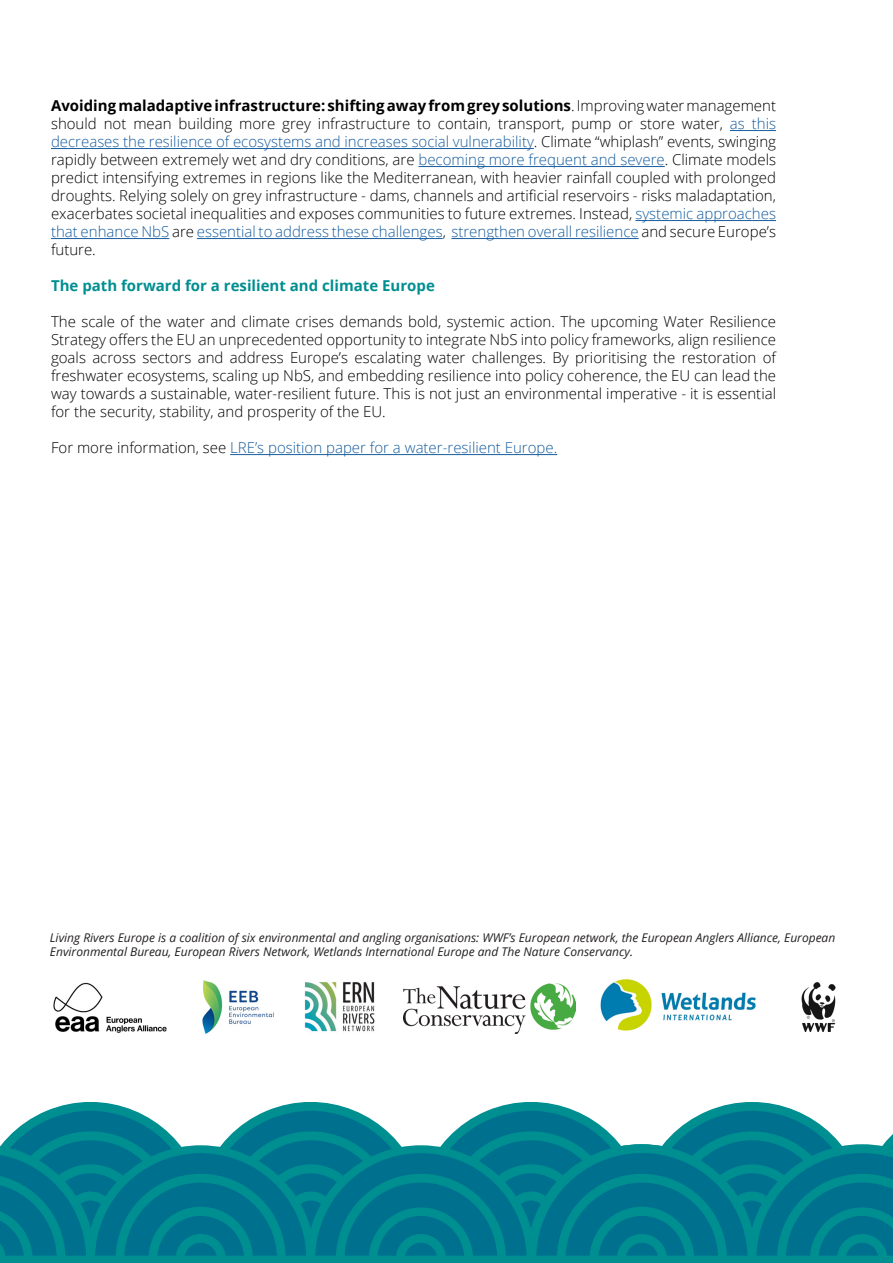
<style>
.page{position:relative;width:893px;height:1263px;background:#fff}
.page>*{position:absolute;margin:0;border:0;box-sizing:border-box;transform-origin:0 0}
.t1{font:300 15px/18px "Open Sans";color:#000;text-align:justify}
.t2{font:300 15px "Open Sans";color:#175d9e}
.t3{font:700 15px "Open Sans";color:#008e91}
.t4{font:italic 12px/14.4px "Open Sans";color:#231f20}
.s1{font-weight:700}
.s2{color:#175d9e}
.s3{color:#000}
</style>
<div class="page">
<hr style="left:730px;top:130px;width:46px;height:1px;background:#175d9e">
<hr style="left:51px;top:148px;width:483px;height:1px;background:#175d9e">
<hr style="left:418px;top:166px;width:247px;height:1px;background:#175d9e">
<hr style="left:635px;top:220px;width:141px;height:1px;background:#175d9e">
<hr style="left:51px;top:238px;width:118px;height:1px;background:#175d9e">
<hr style="left:197px;top:238px;width:246px;height:1px;background:#175d9e">
<hr style="left:451px;top:238px;width:188px;height:1px;background:#175d9e">
<hr style="left:230px;top:454px;width:327px;height:1px;background:#175d9e">
<img style="left:53px;top:982px;width:114px;height:51px">
<img style="left:202px;top:980px;width:72px;height:54px">
<img style="left:304px;top:982px;width:71px;height:50px">
<img style="left:600px;top:979px;width:156px;height:52px">
<img style="left:801px;top:982px;width:35px;height:50px">
<img style="left:404px;top:984px;width:172px;height:49px">
<svg style="left:0;top:1102px;width:893px;height:161px"></svg>
<p class="t1" style="left:51px;top:97px;width:727px"><span class="s1">Avoiding maladaptive infrastructure: shifting away from grey solutions</span>. Improving water management should not mean building more grey infrastructure to contain, transport, pump or store water, <span class="s2">as this decreases the resilience of ecosystems and increases social vulnerability</span>. Climate “whiplash” events, swinging rapidly between extremely wet and dry conditions, are <span class="s2">becoming more frequent and severe</span>. Climate models predict intensifying extremes in regions like the Mediterranean, with heavier rainfall coupled with prolonged droughts. Relying solely on grey infrastructure - dams, channels and artificial reservoirs - risks maladaptation, exacerbates societal inequalities and exposes communities to future extremes. Instead, <span class="s2">systemic approaches that enhance NbS</span> are <span class="s2">essential to address these challenges</span>, <span class="s2">strengthen overall resilience</span> and secure Europe’s future.</p>
<p class="t3" style="left:51px;top:275px;width:385px">The path forward for a resilient and climate Europe</p>
<p class="t1" style="left:51px;top:313px;width:727px">The scale of the water and climate crises demands bold, systemic action. The upcoming Water Resilience Strategy offers the EU an unprecedented opportunity to integrate NbS into policy frameworks, align resilience goals across sectors and address Europe’s escalating water challenges. By prioritising the restoration of freshwater ecosystems, scaling up NbS, and embedding resilience into policy coherence, the EU can lead the way towards a sustainable, water-resilient future. This is not just an environmental imperative - it is essential for the security, stability, and prosperity of the EU.</p>
<p class="t2" style="left:51px;top:438px;width:508px"><span class="s3">For more information, see</span> LRE’s position paper for a water-resilient Europe.</p>
<p class="t4" style="left:50px;top:930px;width:787px">Living Rivers Europe is a coalition of six environmental and angling organisations: WWF’s European network, the European Anglers Alliance, European<br>Environmental Bureau, European Rivers Network, Wetlands International Europe and The Nature Conservancy.</p>
</div>
